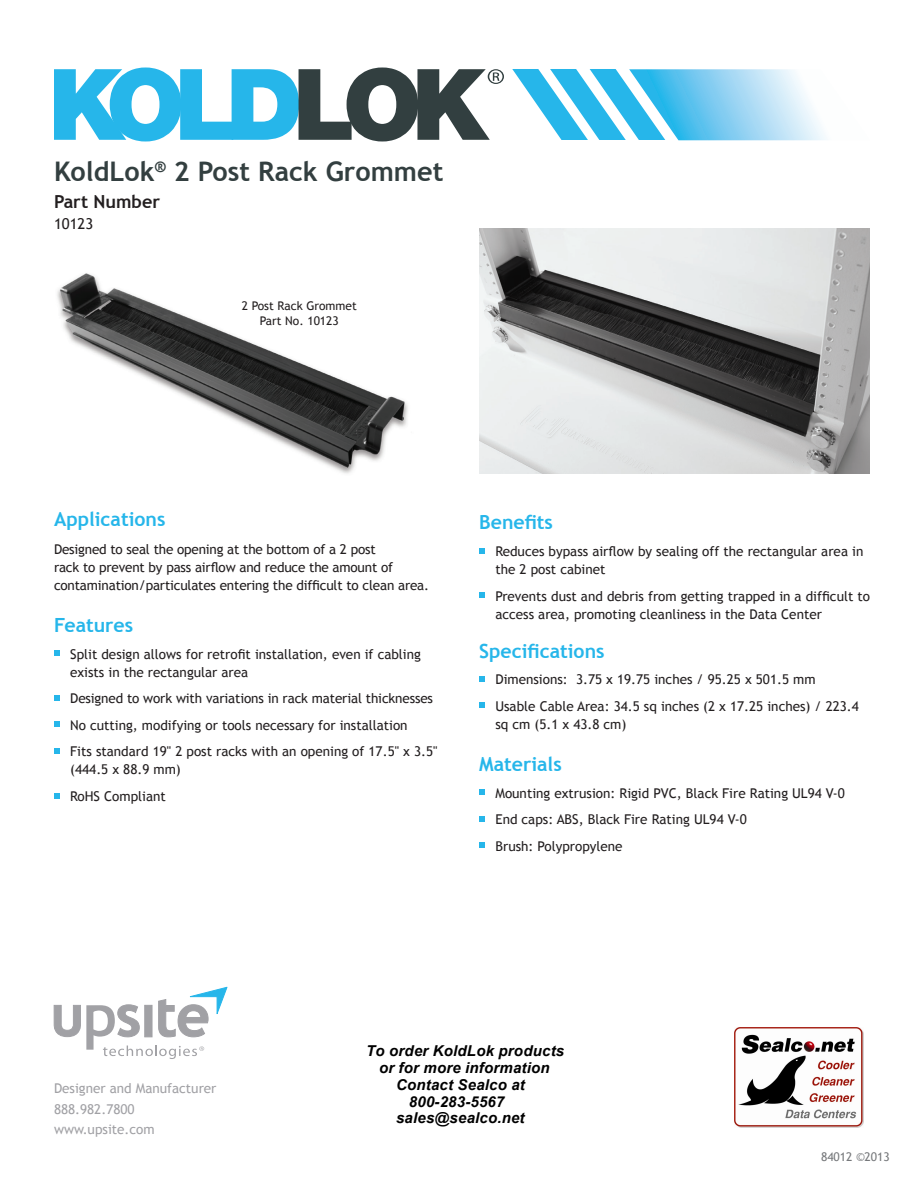
<style>
.page{position:relative;width:918px;height:1188px;background:#fff}
.page>*{position:absolute;margin:0;border:0;box-sizing:border-box;transform-origin:0 0}
.t1{font:700 27px "Trebuchet MS";color:#333f40}
.t2{font:700 19.5px "Trebuchet MS";color:#26b6ea}
.t3{font:700 18px "Trebuchet MS";color:#231f20}
.t4{font:italic 700 15px/16.8px "Arial";color:#000;text-align:center}
.t5{font:15px "Trebuchet MS";color:#231f20}
.Bullet_List_Smaller{font:13.5px/18px "Trebuchet MS";color:#231f20}
.Core_Paragraph_Style{font:13.5px/18px "Trebuchet MS";letter-spacing:-.015em;color:#231f20}
.Bullet_List{font:13.5px "Trebuchet MS";color:#a1a1a5}
.t6{font:12px "Trebuchet MS";color:#231f20}
.t7{font:12px "Trebuchet MS";color:#76787b}
</style>
<div class="page">
<img style="left:57px;top:273px;width:351px;height:201px">
<svg style="left:54px;top:650px;width:5px;height:6px"></svg>
<svg style="left:54px;top:695px;width:5px;height:5px"></svg>
<svg style="left:54px;top:722px;width:5px;height:5px"></svg>
<svg style="left:54px;top:748px;width:5px;height:5px"></svg>
<svg style="left:54px;top:793px;width:5px;height:5px"></svg>
<svg style="left:479px;top:548px;width:5px;height:5px"></svg>
<svg style="left:479px;top:593px;width:5px;height:5px"></svg>
<svg style="left:479px;top:676px;width:5px;height:5px"></svg>
<svg style="left:479px;top:703px;width:5px;height:5px"></svg>
<svg style="left:479px;top:790px;width:5px;height:5px"></svg>
<svg style="left:479px;top:816px;width:5px;height:5px"></svg>
<svg style="left:479px;top:843px;width:5px;height:5px"></svg>
<svg style="left:54px;top:68px;width:450px;height:74px"></svg>
<svg style="left:512px;top:69px;width:314px;height:71px"></svg>
<img style="left:479px;top:228px;width:391px;height:245px">
<svg style="left:53px;top:987px;width:174px;height:72px"></svg>
<img style="left:735px;top:1027px;width:128px;height:101px">
<h1 class="t1" style="left:54px;top:155px;width:391px">KoldLok<sup>®</sup> 2 Post Rack Grommet</h1>
<h1 class="t3" style="left:54px;top:190px;width:108px">Part Number</h1>
<h1 class="t5" style="left:54px;top:215px;width:41px">10123</h1>
<p class="t6" style="left:242px;top:299px;width:117px">2 Post Rack Grommet</p>
<p class="t6" style="left:260px;top:313px;width:81px">Part No. 10123</p>
<h2 class="t2" style="left:54px;top:507px;width:113px">Applications</h2>
<p class="Core_Paragraph_Style" style="left:54px;top:540px;width:377px">Designed to seal the opening at the bottom of a 2 post<br>rack to prevent by pass airflow and reduce the amount of contamination/particulates entering the difficult to clean area.</p>
<h2 class="t2" style="left:54px;top:613px;width:81px">Features</h2>
<p class="Bullet_List_Smaller" style="left:70px;top:645px;width:352px">Split design allows for retrofit installation, even if cabling exists in the rectangular area</p>
<p class="Bullet_List_Smaller" style="left:70px;top:690px;width:364px">Designed to work with variations in rack material thicknesses</p>
<p class="Bullet_List_Smaller" style="left:70px;top:716px;width:339px">No cutting, modifying or tools necessary for installation</p>
<p class="Bullet_List_Smaller" style="left:70px;top:743px;width:369px">Fits standard 19" 2 post racks with an opening of 17.5" x 3.5" (444.5 x 88.9 mm)</p>
<p class="Bullet_List_Smaller" style="left:70px;top:788px;width:97px">RoHS Compliant</p>
<h2 class="t2" style="left:479px;top:510px;width:75px">Benefits</h2>
<p class="Bullet_List_Smaller" style="left:495px;top:543px;width:369px">Reduces bypass airflow by sealing off the rectangular area in the 2 post cabinet</p>
<p class="Bullet_List_Smaller" style="left:495px;top:587px;width:376px">Prevents dust and debris from getting trapped in a difficult to access area, promoting cleanliness in the Data Center</p>
<h2 class="t2" style="left:479px;top:639px;width:127px">Specifications</h2>
<p class="Bullet_List_Smaller" style="left:495px;top:671px;width:322px">Dimensions: 3.75 x 19.75 inches / 95.25 x 501.5 mm</p>
<p class="Bullet_List_Smaller" style="left:495px;top:697px;width:365px">Usable Cable Area: 34.5 sq inches (2 x 17.25 inches) / 223.4 sq cm (5.1 x 43.8 cm)</p>
<h2 class="t2" style="left:479px;top:752px;width:84px">Materials</h2>
<p class="Bullet_List_Smaller" style="left:495px;top:784px;width:351px">Mounting extrusion: Rigid PVC, Black Fire Rating UL94 V-0</p>
<p class="Bullet_List_Smaller" style="left:495px;top:811px;width:253px">End caps: ABS, Black Fire Rating UL94 V-0</p>
<p class="Bullet_List_Smaller" style="left:495px;top:837px;width:129px">Brush: Polypropylene</p>
<p class="Bullet_List" style="left:54px;top:1081px;width:164px">Designer and Manufacturer</p>
<p class="Bullet_List" style="left:54px;top:1102px;width:82px">888.982.7800</p>
<p class="Bullet_List" style="left:54px;top:1121px;width:102px">www.upsite.com</p>
<p class="t4" style="left:366px;top:1043px;width:200px">To order KoldLok products</p>
<p class="t4" style="left:396px;top:1076px;width:130px">Contact Sealco at<br>800-283-5567 sales@sealco.net</p>
<p class="t4" style="left:379px;top:1060px;width:172px">or for more information</p>
<p class="t7" style="left:821px;top:1150px;width:70px">84012 ©2013</p>
</div>
